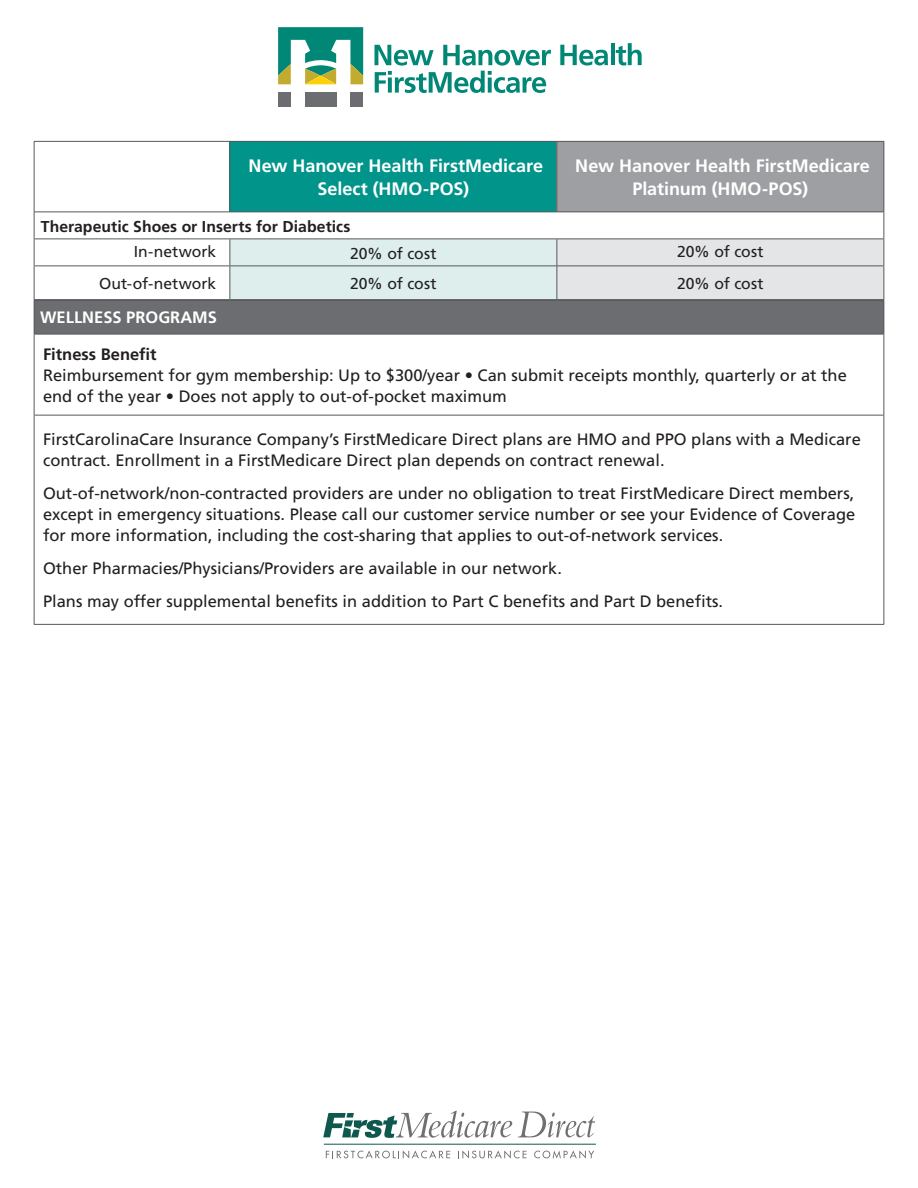
<style>
.page{position:relative;width:918px;height:1188px;background:#fff}
.page>*{position:absolute;margin:0;border:0;box-sizing:border-box;transform-origin:0 0}
.t1{font:700 18px/22.5px "Frutiger LT Std";color:#fff;text-align:center}
.t2{font:16.5px/21px "Frutiger LT Std";color:#231f20}
.t3{font:700 16.5px "Frutiger LT Std";color:#fff}
.t4{font:700 16.5px "Frutiger LT Std";color:#231f20}
.t5{font:15.75px "Frutiger LT Std";letter-spacing:.005em;color:#231f20}
.t6{font:700 15.75px "Frutiger LT Std";letter-spacing:.005em;color:#231f20}
</style>
<div class="page">
<svg style="left:375px;top:45px;width:176px;height:48px"></svg>
<svg style="left:278px;top:27px;width:85px;height:57px"></svg>
<div style="left:278px;top:92px;width:13px;height:15px;background:#6c6d70"></div>
<div style="left:305px;top:92px;width:31px;height:15px;background:#6c6d70"></div>
<div style="left:351px;top:92px;width:12px;height:15px;background:#6c6d70"></div>
<svg style="left:560px;top:45px;width:48px;height:20px"></svg>
<hr style="left:611px;top:43px;width:4px;height:22px;background:#008775">
<svg style="left:616px;top:43px;width:26px;height:22px"></svg>
<svg style="left:326px;top:1150px;width:124px;height:9px"></svg>
<svg style="left:458px;top:1150px;width:69px;height:9px"></svg>
<svg style="left:534px;top:1150px;width:60px;height:9px"></svg>
<hr style="left:324px;top:1144px;width:272px;height:1px;background:#0e584e">
<svg style="left:323px;top:1111px;width:189px;height:27px"></svg>
<svg style="left:518px;top:1112px;width:77px;height:25px"></svg>
<div style="left:230px;top:141px;width:327px;height:71px;background:#00948b"></div>
<div style="left:557px;top:141px;width:327px;height:71px;background:#9d9fa2"></div>
<hr style="left:230px;top:141px;width:327px;height:1px;background:#57585a">
<hr style="left:557px;top:141px;width:327px;height:1px;background:#57585a">
<hr style="left:557px;top:142px;width:1px;height:70px;background:#57585a">
<hr style="left:884px;top:142px;width:1px;height:70px;background:#57585a">
<hr style="left:34px;top:266px;width:196px;height:1px;background:#57585a">
<hr style="left:34px;top:266px;width:1px;height:33px;background:#57585a">
<svg style="left:34px;top:213px;width:1px;height:53px"></svg>
<svg style="left:230px;top:212px;width:655px;height:88px"></svg>
<hr style="left:34px;top:238px;width:196px;height:1px;background:#57585a">
<hr style="left:230px;top:238px;width:327px;height:1px;background:#57585a">
<hr style="left:557px;top:238px;width:327px;height:1px;background:#57585a">
<hr style="left:34px;top:299px;width:196px;height:1px;background:#57585a">
<hr style="left:230px;top:299px;width:327px;height:1px;background:#57585a">
<hr style="left:557px;top:299px;width:327px;height:1px;background:#57585a">
<hr style="left:34px;top:141px;width:196px;height:1px;background:#57585a">
<hr style="left:34px;top:142px;width:1px;height:70px;background:#57585a">
<hr style="left:230px;top:142px;width:1px;height:70px;background:#57585a">
<hr style="left:34px;top:212px;width:196px;height:1px;background:#57585a">
<div style="left:34px;top:300px;width:850px;height:34px;background:#6c6d70"></div>
<hr style="left:34px;top:300px;width:850px;height:1px;background:#57585a">
<hr style="left:34px;top:301px;width:1px;height:33px;background:#57585a">
<hr style="left:884px;top:301px;width:1px;height:33px;background:#57585a">
<hr style="left:34px;top:334px;width:850px;height:1px;background:#57585a">
<hr style="left:34px;top:334px;width:1px;height:81px;background:#57585a">
<hr style="left:884px;top:334px;width:1px;height:81px;background:#57585a">
<hr style="left:34px;top:415px;width:850px;height:1px;background:#57585a">
<hr style="left:34px;top:416px;width:1px;height:208px;background:#57585a">
<hr style="left:884px;top:416px;width:1px;height:208px;background:#57585a">
<hr style="left:34px;top:624px;width:850px;height:1px;background:#57585a">
<p class="t1" style="left:249px;top:155px;width:296px">New Hanover Health FirstMedicare<br>Select (HMO-POS)</p>
<p class="t1" style="left:575px;top:155px;width:296px">New Hanover Health FirstMedicare<br>Platinum (HMO-POS)</p>
<p class="t6" style="left:41px;top:217px;width:311px">Therapeutic Shoes or Inserts for Diabetics</p>
<p class="t5" style="left:134px;top:243px;width:84px">In-network</p>
<p class="t5" style="left:350px;top:244px;width:88px">20% of cost</p>
<p class="t5" style="left:677px;top:243px;width:88px">20% of cost</p>
<p class="t5" style="left:99px;top:274px;width:119px">Out-of-network</p>
<p class="t5" style="left:350px;top:274px;width:88px">20% of cost</p>
<p class="t5" style="left:677px;top:274px;width:88px">20% of cost</p>
<p class="t3" style="left:40px;top:308px;width:178px">WELLNESS PROGRAMS</p>
<p class="t4" style="left:43px;top:345px;width:115px">Fitness Benefit</p>
<p class="t2" style="left:43px;top:365px;width:805px">Reimbursement for gym membership: Up to $300/year • Can submit receipts monthly, quarterly or at the end of the year • Does not apply to out-of-pocket maximum</p>
<p class="t2" style="left:43px;top:429px;width:819px">FirstCarolinaCare Insurance Company’s FirstMedicare Direct plans are HMO and PPO plans with a Medicare contract. Enrollment in a FirstMedicare Direct plan depends on contract renewal.</p>
<p class="t2" style="left:43px;top:483px;width:814px;text-align:justify">Out-of-network/non-contracted providers are under no obligation to treat FirstMedicare Direct members, except in emergency situations. Please call our customer service number or see your Evidence of Coverage for more information, including the cost-sharing that applies to out-of-network services.</p>
<p class="t2" style="left:43px;top:552px;width:682px;line-height:33px">Other Pharmacies/Physicians/Providers are available in our network.<br>Plans may offer supplemental benefits in addition to Part C benefits and Part D benefits.</p>
</div>
